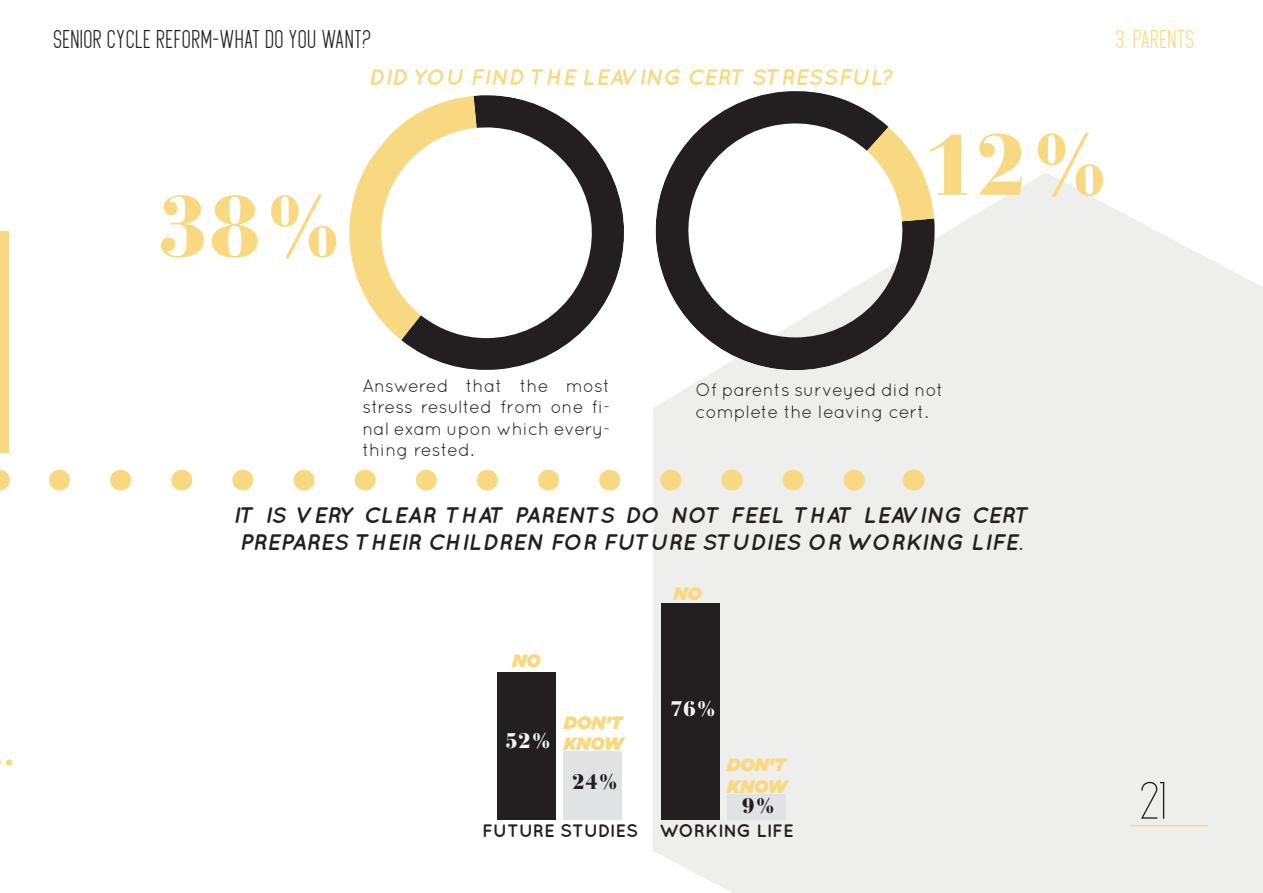
<style>
.page{position:relative;width:1263px;height:893px;background:#fff}
.page>*{position:absolute;margin:0;border:0;box-sizing:border-box;transform-origin:0 0}
.t1{font:900 85.5px "Bauer Bodoni Std";color:#f8d982}
.t2{font:54px "Jane Doe";color:#231f20}
.t3{font:24px "Megan June";color:#231f20}
.t4{font:24px "Megan June";color:#f8d982}
.t5{font:italic 700 22.5px/27px "Quicksand";color:#231f20}
.t6{font:italic 700 22.5px "Quicksand";color:#f8d982}
.t7{font:900 21px "Bauer Bodoni Std";color:#f3f7f5}
.t8{font:900 21px "Bauer Bodoni Std";color:#231f20}
.t9{font:18px/21.6px "Quicksand";color:#231f20;text-align:justify}
.t10{font:700 18px "Quicksand";color:#231f20}
.t11{font:italic 900 18px "Gotham";color:#f8d982}
</style>
<div class="page">
<div style="left:652px;top:172px;width:611px;height:721px;background:#eeeeed"></div>
<svg style="left:59px;top:470px;width:824px;height:21px"></svg>
<svg style="left:0;top:470px;width:1px;height:21px"></svg>
<svg style="left:913px;top:470px;width:1px;height:21px"></svg>
<svg style="left:401px;top:95px;width:223px;height:275px"></svg>
<svg style="left:349px;top:96px;width:138px;height:244px"></svg>
<svg style="left:652px;top:91px;width:289px;height:285px"></svg>
<svg style="left:795px;top:127px;width:139px;height:104px"></svg>
<div style="left:563px;top:752px;width:59px;height:68px;background:#e1e2e4"></div>
<div style="left:727px;top:794px;width:58px;height:26px;background:#e1e2e4"></div>
<div style="left:497px;top:672px;width:59px;height:148px;background:#231f20"></div>
<div style="left:661px;top:604px;width:59px;height:216px;background:#231f20"></div>
<hr style="left:1130px;top:825px;width:78px;height:1px;background:#f8d982">
<div style="left:0;top:231px;width:9px;height:221px;background:#f8d982"></div>
<p class="t3" style="left:54px;top:27px;width:320px">SENIOR CYCLE REFORM-WHAT DO YOU WANT?</p>
<p class="t4" style="left:1116px;top:27px;width:81px">3. PARENTS</p>
<p class="t6" style="left:369px;top:64px;width:527px">DID YOU FIND THE LEAVING CERT STRESSFUL?</p>
<p class="t1" style="left:156px;top:175px;width:192px">38%</p>
<p class="t1" style="left:923px;top:113px;width:192px">12%</p>
<p class="t9" style="left:362px;top:374px;width:250px">Answered that the most stress resulted from one fi&shy;nal exam upon which every&shy;thing rested.</p>
<p class="t9" style="left:695px;top:379px;width:250px">Of parents surveyed did not complete the leaving cert.</p>
<p class="t5" style="left:233px;top:500px;width:798px">IT IS VERY CLEAR THAT PARENTS DO NOT FEEL THAT LEAVING CERT<br>PREPARES THEIR CHILDREN FOR FUTURE STUDIES OR WORKING LIFE.</p>
<p class="t11" style="left:512px;top:650px;width:30px">NO</p>
<p class="t7" style="left:505px;top:728px;width:48px">52%</p>
<p class="t11" style="left:564px;top:712px;width:60px">DON’T</p>
<p class="t11" style="left:564px;top:733px;width:61px">KNOW</p>
<p class="t8" style="left:572px;top:768px;width:48px">24%</p>
<p class="t11" style="left:673px;top:583px;width:30px">NO</p>
<p class="t7" style="left:670px;top:696px;width:48px">76%</p>
<p class="t11" style="left:727px;top:754px;width:60px">DON’T</p>
<p class="t11" style="left:727px;top:776px;width:61px">KNOW</p>
<p class="t8" style="left:742px;top:793px;width:35px">9%</p>
<p class="t10" style="left:482px;top:820px;width:157px">FUTURE STUDIES</p>
<p class="t10" style="left:659px;top:820px;width:136px">WORKING LIFE</p>
<p class="t2" style="left:1140px;top:780px;width:27px">21</p>
</div>
